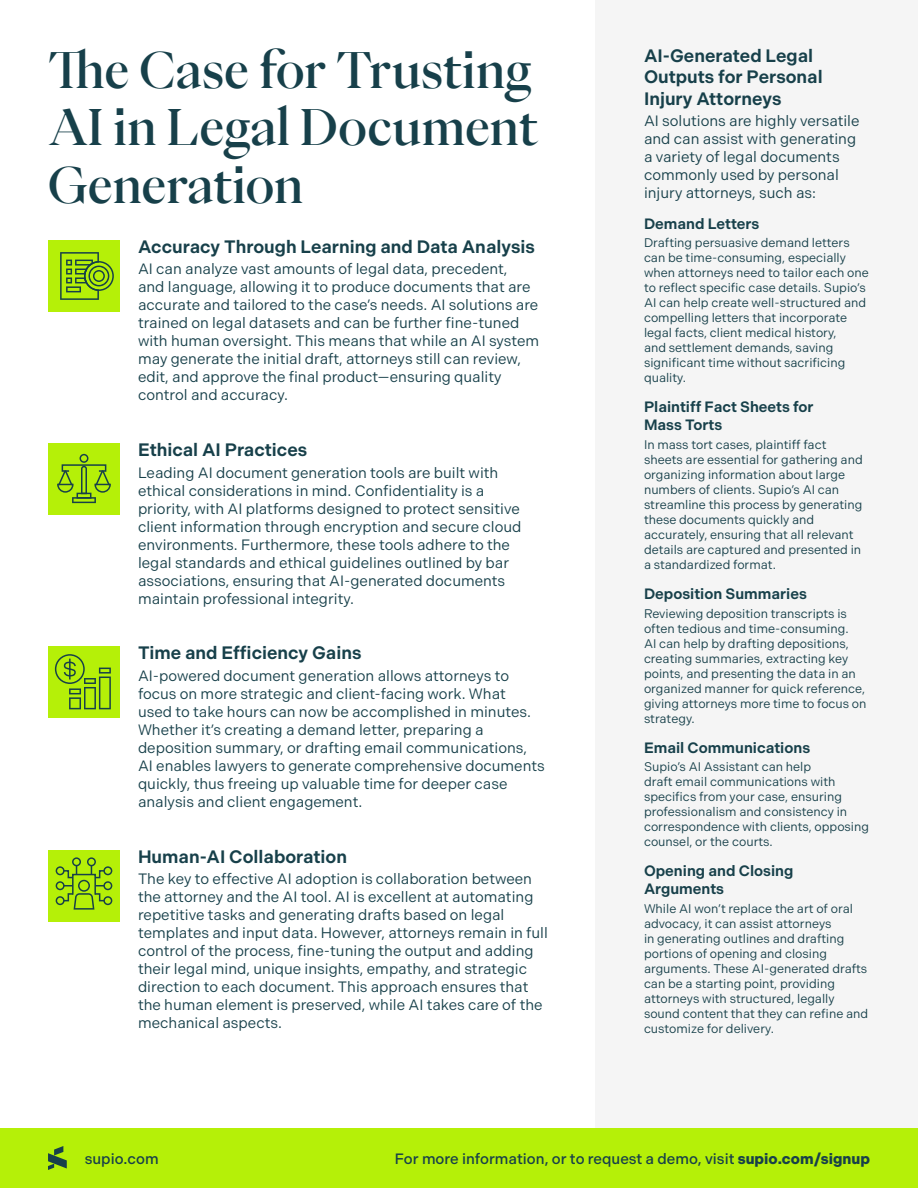
<style>
.page{position:relative;width:918px;height:1188px;background:#fff}
.page>*{position:absolute;margin:0;border:0;box-sizing:border-box;transform-origin:0 0}
.t1{font:500 48px/57.6px "PP Eiko";letter-spacing:-.005em;color:#17404a}
.t2{font:600 18px/21.6px "Indivisible";color:#17404a}
.t3{font:15px/18px "Indivisible";color:#17404a}
.t4{font:600 15px/18px "Indivisible";color:#17404a}
.t5{font:500 15px "Indivisible";color:#17404a}
.t6{font:12.45px/15px "Indivisible";color:#17404a}
.s1{font-weight:700}
</style>
<div class="page">
<div style="left:0;top:1128px;width:918px;height:60px;background:#b5f008"></div>
<svg style="left:48px;top:1146px;width:19px;height:24px"></svg>
<div style="left:596px;top:0;width:322px;height:1128px;background:#f5f5f5"></div>
<div style="left:48px;top:240px;width:72px;height:72px;background:#b5f008"></div>
<svg style="left:60px;top:252px;width:54px;height:48px"></svg>
<div style="left:48px;top:646px;width:72px;height:72px;background:#b5f008"></div>
<svg style="left:55px;top:654px;width:56px;height:55px"></svg>
<div style="left:48px;top:443px;width:72px;height:72px;background:#b5f008"></div>
<svg style="left:57px;top:454px;width:54px;height:49px"></svg>
<div style="left:48px;top:850px;width:72px;height:72px;background:#b5f008"></div>
<svg style="left:56px;top:857px;width:56px;height:53px"></svg>
<h1 class="t1" style="left:48px;top:42px;width:491px">The Case for Trusting<br>AI in Legal Document<br>Generation</h1>
<p class="t2" style="left:138px;top:236px;width:398px">Accuracy Through Learning and Data Analysis</p>
<p class="t3" style="left:138px;top:260px;width:403px">AI can analyze vast amounts of legal data, precedent,<br>and language, allowing it to produce documents that are accurate and tailored to the case’s needs. AI solutions are trained on legal datasets and can be further fine-tuned with human oversight. This means that while an AI system may generate the initial draft, attorneys still can review, edit, and approve the final product—ensuring quality control and accuracy.</p>
<p class="t2" style="left:138px;top:439px;width:171px">Ethical AI Practices</p>
<p class="t3" style="left:138px;top:463px;width:385px">Leading AI document generation tools are built with ethical considerations in mind. Confidentiality is a priority, with AI platforms designed to protect sensitive client information through encryption and secure cloud environments. Furthermore, these tools adhere to the legal standards and ethical guidelines outlined by bar associations, ensuring that AI-generated documents maintain professional integrity.</p>
<p class="t2" style="left:138px;top:642px;width:225px">Time and Efficiency Gains</p>
<p class="t3" style="left:138px;top:667px;width:408px">AI-powered document generation allows attorneys to focus on more strategic and client-facing work. What<br>used to take hours can now be accomplished in minutes.<br>Whether it’s creating a demand letter, preparing a deposition summary, or drafting email communications, AI enables lawyers to generate comprehensive documents quickly, thus freeing up valuable time for deeper case analysis and client engagement.</p>
<p class="t2" style="left:138px;top:846px;width:211px">Human-AI Collaboration</p>
<p class="t3" style="left:138px;top:870px;width:411px">The key to effective AI adoption is collaboration between the attorney and the AI tool. AI is excellent at automating repetitive tasks and generating drafts based on legal templates and input data. However, attorneys remain in full control of the process, fine-tuning the output and adding their legal mind, unique insights, empathy, and strategic direction to each document. This approach ensures that the human element is preserved, while AI takes care of the mechanical aspects.</p>
<p class="t2" style="left:644px;top:45px;width:180px">AI-Generated Legal<br>Outputs for Personal<br>Injury Attorneys</p>
<p class="t3" style="left:644px;top:112px;width:217px">AI solutions are highly versatile and can assist with generating a variety of legal documents commonly used by personal injury attorneys, such as:</p>
<p class="t4" style="left:644px;top:215px;width:117px">Demand Letters</p>
<p class="t6" style="left:644px;top:236px;width:226px">Drafting persuasive demand letters can be time-consuming, especially when attorneys need to tailor each one to reflect specific case details. Supio’s AI can help create well-structured and compelling letters that incorporate legal facts, client medical history,<br>and settlement demands, saving significant time without sacrificing quality.</p>
<p class="t4" style="left:644px;top:398px;width:171px">Plaintiff Fact Sheets for<br>Mass Torts</p>
<p class="t6" style="left:644px;top:437px;width:220px">In mass tort cases, plaintiff fact sheets are essential for gathering and organizing information about large numbers of clients. Supio’s AI can streamline this process by generating these documents quickly and accurately, ensuring that all relevant details are captured and presented in a standardized format.</p>
<p class="t4" style="left:644px;top:585px;width:164px">Deposition Summaries</p>
<p class="t6" style="left:644px;top:606px;width:224px">Reviewing deposition transcripts is often tedious and time-consuming.<br>AI can help by drafting depositions, creating summaries, extracting key points, and presenting the data in an organized manner for quick reference, giving attorneys more time to focus on strategy.</p>
<p class="t4" style="left:644px;top:739px;width:168px">Email Communications</p>
<p class="t6" style="left:644px;top:760px;width:227px">Supio’s AI Assistant can help<br>draft email communications with specifics from your case, ensuring professionalism and consistency in correspondence with clients, opposing counsel, or the courts.</p>
<p class="t4" style="left:644px;top:862px;width:151px">Opening and Closing<br>Arguments</p>
<p class="t6" style="left:644px;top:901px;width:226px">While AI won’t replace the art of oral advocacy, it can assist attorneys<br>in generating outlines and drafting portions of opening and closing arguments. These AI-generated drafts can be a starting point, providing attorneys with structured, legally sound content that they can refine and customize for delivery.</p>
<p class="t5" style="left:85px;top:1150px;width:75px">supio.com</p>
<p class="t5" style="left:395px;top:1150px;width:477px">For more information, or to request a demo, visit <span class="s1">supio.com/signup</span></p>
</div>
